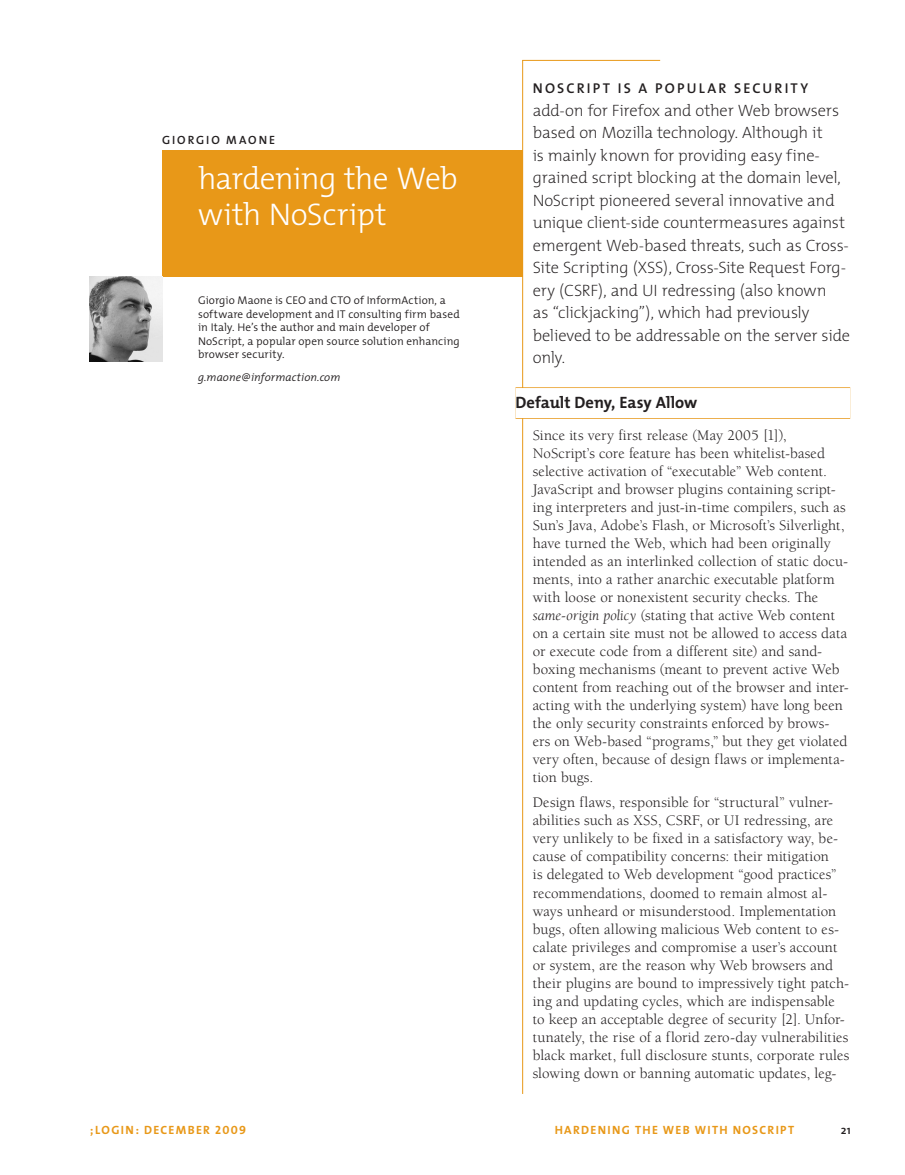
<style>
.page{position:relative;width:905px;height:1175px;background:#fff}
.page>*{position:absolute;margin:0;border:0;box-sizing:border-box;transform-origin:0 0}
._0a_Title_Small{font:300 31.5px/36px "The Mix";letter-spacing:-.02em;color:#fff}
._2a_Body_OpenPara{font:200 16.5px/22.5px "The Mix";letter-spacing:-.015em;color:#231f20}
._1_Head1_Opener{font:700 16.5px "The Mix";color:#231f20}
._2_Body__2b{font:15px/18px "Berkeley";letter-spacing:.005em;color:#231f20}
._2a_Body_OpenPara-2{font:600 14.25px "The Mix";letter-spacing:.15em;color:#231f20}
.Recto{font:12px "The Mix Bold Caps";letter-spacing:.11em;color:#e89818}
._4_Author{font:12px "The Mix Semi Bold Caps";letter-spacing:.165em;color:#231f20}
.Recto-2{font:600 12px "The Mix";color:#231f20}
._4a_author_bio{font:300 11.25px/13.5px "The Mix";letter-spacing:.005em;color:#231f20}
._4b_Auth____or_email{font:italic 300 11.25px "The Mix";letter-spacing:.005em;color:#231f20}
.s1{font-style:italic}
</style>
<div class="page">
<div style="left:162px;top:150px;width:360px;height:126px;background:#e89818"></div>
<hr style="left:522px;top:60px;width:138px;height:1px;background:#e89818">
<hr style="left:522px;top:60px;width:1px;height:1034px;background:#e89818">
<div style="left:515px;top:387px;width:335px;height:32px;background:#ecaf4e"></div>
<div style="left:515px;top:388px;width:335px;height:30px;background:#fff"></div>
<img style="left:89px;top:276px;width:73px;height:85px">
<p class="_4_Author" style="left:162px;top:130px;width:114px">GIORG IO MAONE</p>
<p class="_0a_Title_Small" style="left:198px;top:159px;width:261px">hardening the Web with NoScript</p>
<p class="_4a_author_bio" style="left:198px;top:293px;width:263px">Giorgio Maone is CEO and CTO of InformAction, a software development and IT consulting firm based in Italy. He’s the author and main developer of NoScript, a popular open source solution enhancing browser security.</p>
<p class="_4b_Auth____or_email" style="left:198px;top:368px;width:144px">g.maone@informaction.com</p>
<p class="_2a_Body_OpenPara-2" style="left:532px;top:76px;width:277px">N OS CRI PT I S A POPULAR SECURI TY</p>
<p class="_2a_Body_OpenPara" style="left:532px;top:98px;width:319px">add-on for Firefox and other Web browsers based on Mozilla technology. Although it<br>is mainly known for providing easy fine&shy;grained script blocking at the domain level, NoScript pioneered several innovative and unique client-side countermeasures against emergent Web-based threats, such as Cross-Site Scripting (XSS), Cross-Site Request Forg&shy;ery (CSRF), and UI redressing (also known<br>as “clickjacking”), which had previously believed to be addressable on the server side only.</p>
<p class="_1_Head1_Opener" style="left:515px;top:389px;width:183px">Default Deny, E asy Allow</p>
<p class="_2_Body__2b" style="left:532px;top:426px;width:317px">Since its very first release (May 2005 [1]), NoScript’s core feature has been whitelist-based selective activation of “executable” Web content.<br>JavaScript and browser plugins containing script&shy;ing interpreters and just-in-time compilers, such as Sun’s Java, Adobe’s Flash, or Microsoft’s Silverlight, have turned the Web, which had been originally intended as an interlinked collection of static docu&shy;ments, into a rather anarchic executable platform with loose or nonexistent security checks. The <span class="s1">same-origin policy</span> (stating that active Web content on a certain site must not be allowed to access data or execute code from a different site) and sand&shy;boxing mechanisms (meant to prevent active Web content from reaching out of the browser and inter&shy;acting with the underlying system) have long been the only security constraints enforced by brows&shy;ers on Web-based “programs,” but they get violated very often, because of design flaws or implementa&shy;tion bugs.</p>
<p class="_2_Body__2b" style="left:532px;top:794px;width:318px">Design flaws, responsible for “structural” vulner&shy;abilities such as XSS, CSRF, or UI redressing, are very unlikely to be fixed in a satisfactory way, be&shy;cause of compatibility concerns: their mitigation<br>is delegated to Web development “good practices” recommendations, doomed to remain almost al&shy;ways unheard or misunderstood. Implementation bugs, often allowing malicious Web content to es&shy;calate privileges and compromise a user’s account or system, are the reason why Web browsers and their plugins are bound to impressively tight patch&shy;ing and updating cycles, which are indispensable to keep an acceptable degree of security [2]. Unfor&shy;tunately, the rise of a florid zero-day vulnerabilities black market, full disclosure stunts, corporate rules slowing down or banning automatic updates, leg-</p>
<p class="Recto" style="left:90px;top:1120px;width:158px">;LOGIN: DECEMBER 2009</p>
<p class="Recto" style="left:554px;top:1120px;width:52px">HARDENING</p>
<p class="Recto" style="left:635px;top:1120px;width:147px">THE WEB WITH NOSCRIPT</p>
<p class="Recto-2" style="left:840px;top:1120px;width:12px">21</p>
</div>
